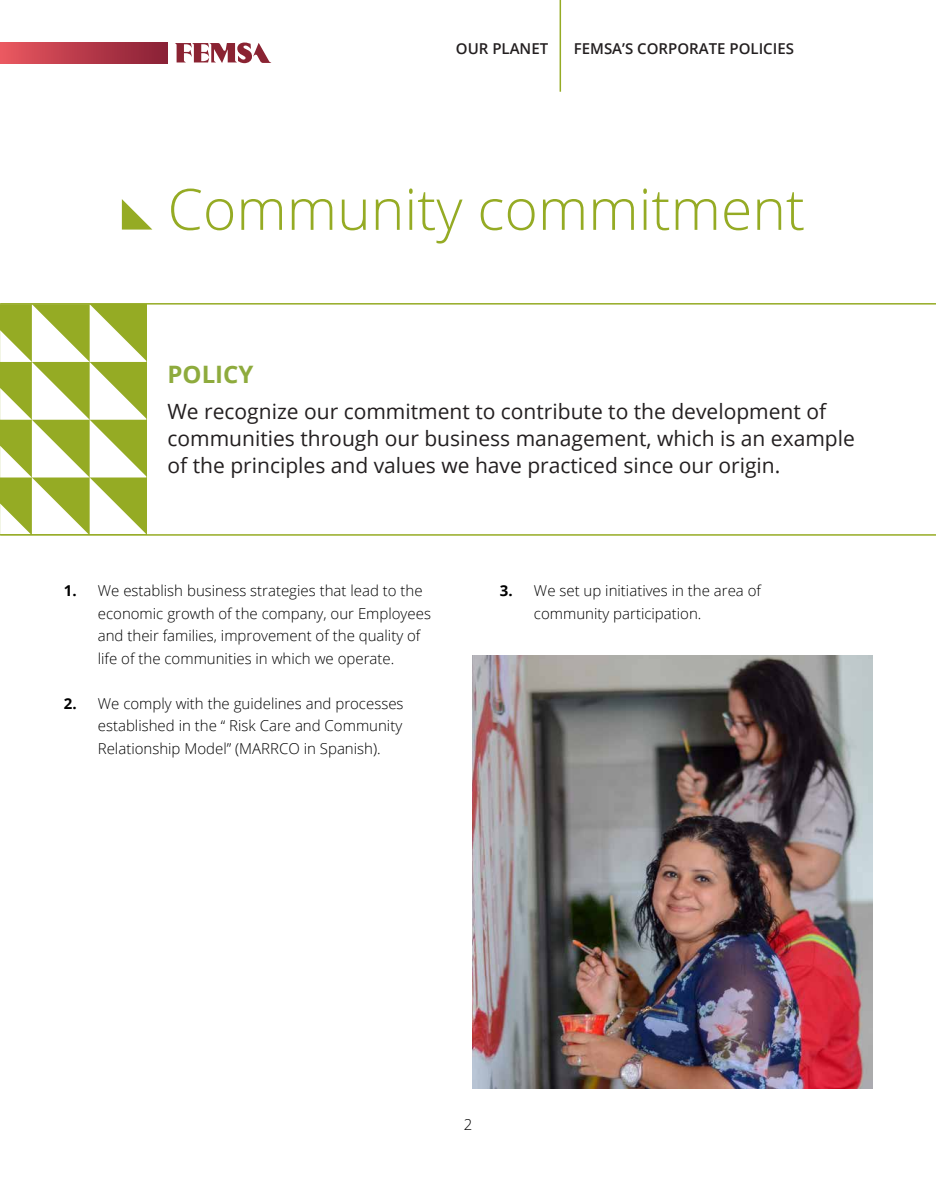
<style>
.page{position:relative;width:936px;height:1191px;background:#fff}
.page>*{position:absolute;margin:0;border:0;box-sizing:border-box;transform-origin:0 0}
.t1{font:300 57px "Open Sans";color:#95ab24}
.t2{font:700 24px "Open Sans";color:#8eab3d}
.t3{font:21px/27px "Open Sans";color:#231f20}
.t4{font:300 15px/22.5px "Open Sans";color:#000}
.t5{font:600 15px "Open Sans";color:#231f20}
.s1{font-weight:700}
</style>
<div class="page">
<div style="left:0;top:43px;width:167px;height:20px;background:linear-gradient(to right,#e9575f,#881f35)"></div>
<svg style="left:175px;top:42px;width:96px;height:21px"></svg>
<hr style="left:559px;top:0;width:2px;height:92px;background:#95ab24">
<svg style="left:0;top:304px;width:146px;height:230px"></svg>
<hr style="left:32px;top:304px;width:58px;height:1px;background:#fff">
<hr style="left:0;top:303px;width:935px;height:1px;background:#95ab24">
<hr style="left:0;top:534px;width:935px;height:1px;background:#95ab24">
<svg style="left:122px;top:199px;width:30px;height:30px"></svg>
<img style="left:472px;top:655px;width:400px;height:433px">
<p class="t5" style="left:456px;top:38px;width:94px">OUR PLANET</p>
<p class="t5" style="left:573px;top:38px;width:222px">FEMSA’S CORPORATE POLICIES</p>
<h1 class="t1" style="left:167px;top:170px;width:639px">Community commitment</h1>
<h2 class="t2" style="left:167px;top:358px;width:87px">POLICY</h2>
<h3 class="t3" style="left:167px;top:397px;width:688px">We recognize our commitment to contribute to the development of communities through our business management, which is an example of the principles and values we have practiced since our origin.</h3>
<p class="t4" style="left:98px;top:579px;width:334px;text-indent:-34px"><span class="s1">1.</span> We establish business strategies that lead to the economic growth of the company, our Employees and their families, improvement of the quality of life of the communities in which we operate.</p>
<p class="t4" style="left:98px;top:691px;width:307px;text-align:justify;text-indent:-34px"><span class="s1">2.</span> We comply with the guidelines and processes established in the “ Risk Care and Community Relationship Model” (MARRCO in Spanish).</p>
<p class="t4" style="left:534px;top:579px;width:229px;text-indent:-34px"><span class="s1">3.</span> We set up initiatives in the area of community participation.</p>
<p class="t4" style="left:463px;top:1112px;width:10px">2</p>
</div>
